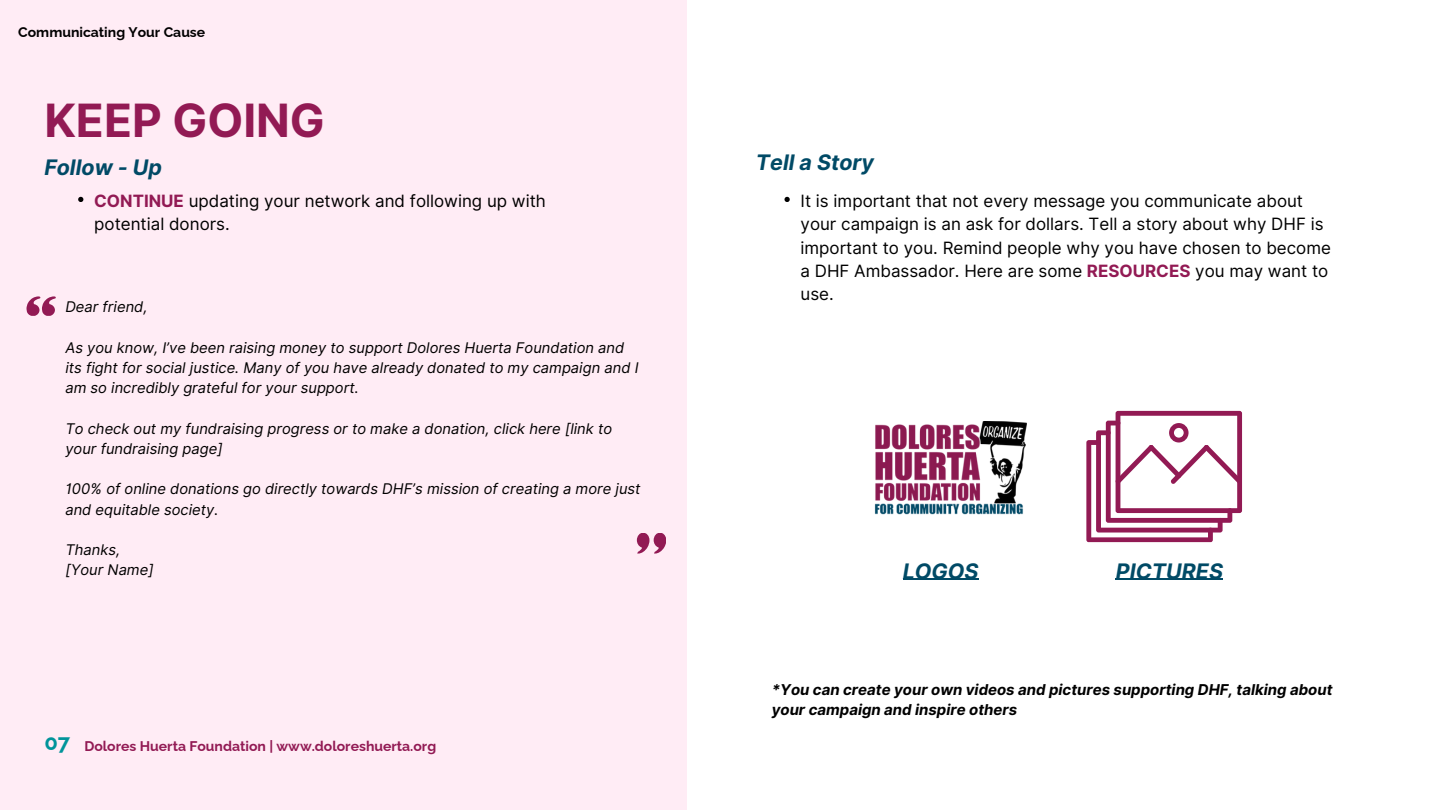
<style>
.page{position:relative;width:1440px;height:810px;background:#ffecf5}
.page>*{position:absolute;margin:0;border:0;box-sizing:border-box;transform-origin:0 0}
.t1{font:700 45.9px "Inter";color:#921a54}
.t2{font:700 22px "Raleway";color:#01949a}
.t3{font:italic 700 21.4px "Inter";color:#004a66}
.t4{font:17px/23.2px "Inter";color:#000}
.t5{font:italic 700 14.9px/20.2px "Inter";color:#000}
.t6{font:italic 14.7px/20.2px "Inter";color:#000}
.t7{font:700 14px "Raleway";color:#921a54}
.t8{font:700 14px "Raleway";color:#000}
.s1{font-weight:700;color:#921a54}
</style>
<div class="page">
<svg style="left:26px;top:296px;width:30px;height:20px"></svg>
<svg style="left:637px;top:533px;width:29px;height:21px"></svg>
<div style="left:688px;top:1px;width:752px;height:809px;background:#fff"></div>
<img style="left:875px;top:421px;width:151px;height:94px">
<svg style="left:78px;top:197px;width:5px;height:5px"></svg>
<svg style="left:785px;top:197px;width:5px;height:5px"></svg>
<hr style="left:903px;top:578px;width:76px;height:1px;background:#004a66">
<hr style="left:1116px;top:578px;width:107px;height:1px;background:#004a66">
<svg style="left:1086px;top:411px;width:156px;height:131px"></svg>
<p class="t8" style="left:18px;top:24px;width:189px">Communicating Your Cause</p>
<h4 class="t1" style="left:44px;top:93px;width:282px">KEEP GOING</h4>
<h4 class="t3" style="left:44px;top:155px;width:119px">Follow - Up</h4>
<p class="t3" style="left:756px;top:149px;width:120px">Tell a Story</p>
<p class="t4" style="left:94px;top:189px;width:453px"><span class="s1">CONTINUE</span> updating your network and following up with potential donors.</p>
<p class="t4" style="left:801px;top:189px;width:532px">It is important that not every message you communicate about your campaign is an ask for dollars. Tell a story about why DHF is important to you. Remind people why you have chosen to become a DHF Ambassador. Here are some <span class="s1">RESOURCES</span> you may want to use.</p>
<h3 class="t6" style="left:65px;top:297px;width:84px">Dear friend,</h3>
<h4 class="t6" style="left:65px;top:337px;width:575px">As you know, I’ve been raising money to support Dolores Huerta Foundation and its fight for social justice. Many of you have already donated to my campaign and I am so incredibly grateful for your support.</h4>
<p class="t6" style="left:65px;top:418px;width:548px">To check out my fundraising progress or to make a donation, click here [link to your fundraising page]</p>
<h2 class="t6" style="left:65px;top:479px;width:577px">100% of online donations go directly towards DHF’s mission of creating a more just and equitable society.</h2>
<h2 class="t6" style="left:65px;top:540px;width:90px">Thanks, [Your Name]</h2>
<p class="t3" style="left:903px;top:559px;width:77px">LOGOS</p>
<p class="t3" style="left:1116px;top:559px;width:109px">PICTURES</p>
<h1 class="t2" style="left:44px;top:729px;width:27px">07</h1>
<h5 class="t7" style="left:84px;top:738px;width:353px">Dolores Huerta Foundation | www.doloreshuerta.org</h5>
<h5 class="t5" style="left:772px;top:680px;width:562px">*You can create your own videos and pictures supporting DHF, talking about your campaign and inspire others</h5>
</div>
